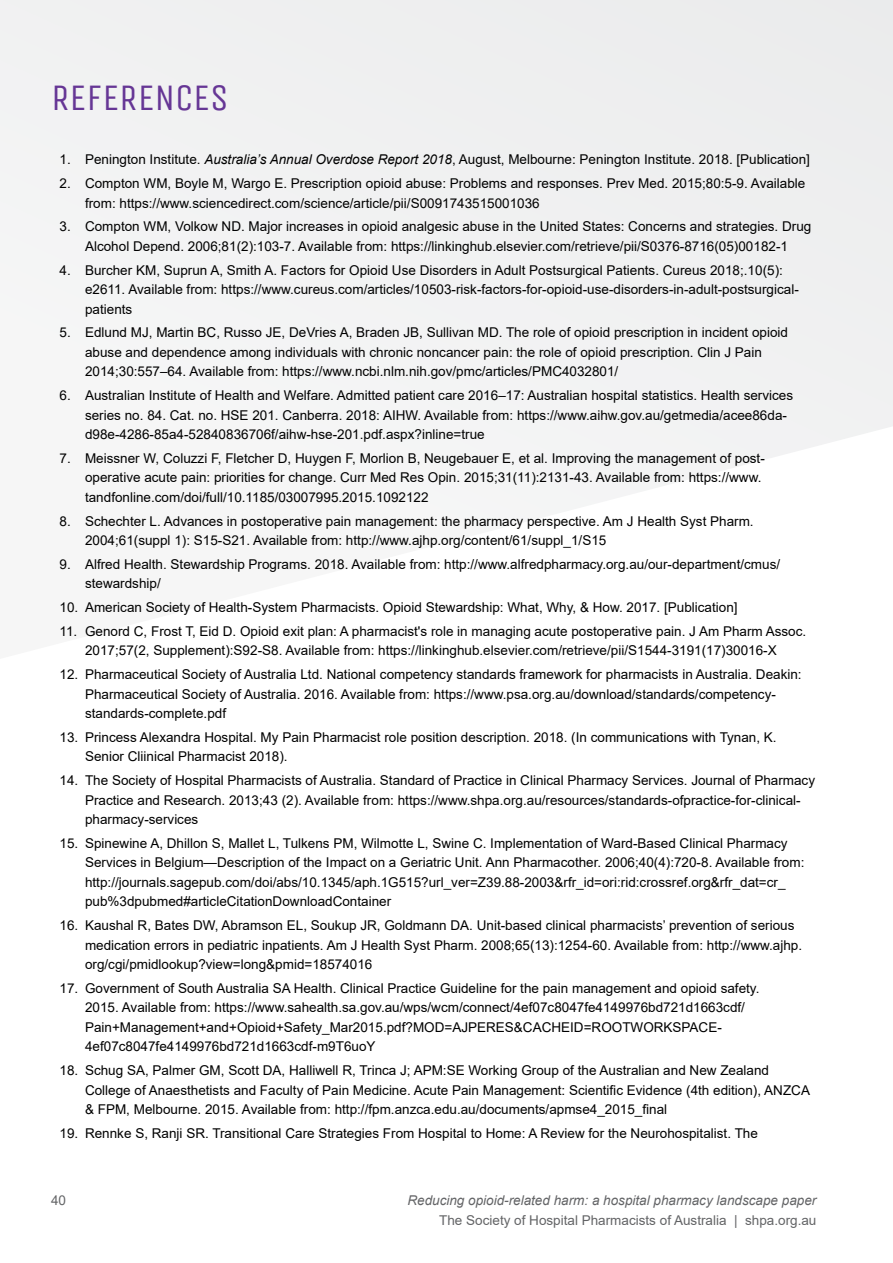
<style>
.page{position:relative;width:893px;height:1263px;background:#fff}
.page>*{position:absolute;margin:0;border:0;box-sizing:border-box;transform-origin:0 0}
.t1{font:37.5px "Unica One";letter-spacing:.005em;color:#663695}
.t2{font:13.5px/19.5px "Arial";color:#000}
.t3{font:italic 13.5px "Arial";color:#636466}
.t4{font:13.5px "Arial";color:#636466}
.s1{font-style:italic}
</style>
<div class="page">
<div style="left:0;top:0;width:893px;height:514px;background:#f1f2f2"></div>
<h1 class="t1" style="left:51px;top:76px;width:179px">REFERENCES</h1>
<p class="t2" style="left:60px;top:150px;width:752px">1. Penington Institute. <span class="s1">Australia’s Annual Overdose Report 2018</span>, August, Melbourne: Penington Institute. 2018. [Publication]</p>
<p class="t2" style="left:85px;top:174px;width:722px;text-indent:-26px">2. Compton WM, Boyle M, Wargo E. Prescription opioid abuse: Problems and responses. Prev Med. 2015;80:5-9. Available from: https://www.sciencedirect.com/science/article/pii/S0091743515001036</p>
<p class="t2" style="left:60px;top:217px;width:753px;text-align:center">3. Compton WM, Volkow ND. Major increases in opioid analgesic abuse in the United States: Concerns and strategies. Drug<br>Alcohol Depend. 2006;81(2):103-7. Available from: https://linkinghub.elsevier.com/retrieve/pii/S0376-8716(05)00182-1</p>
<p class="t2" style="left:85px;top:260px;width:715px;text-indent:-26px">4. Burcher KM, Suprun A, Smith A. Factors for Opioid Use Disorders in Adult Postsurgical Patients. Cureus 2018;.10(5): e2611. Available from: https://www.cureus.com/articles/10503-risk-factors-for-opioid-use-disorders-in-adult-postsurgical&shy;patients</p>
<p class="t2" style="left:85px;top:323px;width:705px;text-indent:-26px">5. Edlund MJ, Martin BC, Russo JE, DeVries A, Braden JB, Sullivan MD. The role of opioid prescription in incident opioid abuse and dependence among individuals with chronic noncancer pain: the role of opioid prescription. Clin J Pain<br>2014;30:557–64. Available from: https://www.ncbi.nlm.nih.gov/pmc/articles/PMC4032801/</p>
<p class="t2" style="left:85px;top:386px;width:710px;text-indent:-26px">6. Australian Institute of Health and Welfare. Admitted patient care 2016–17: Australian hospital statistics. Health services series no. 84. Cat. no. HSE 201. Canberra. 2018: AIHW. Available from: https://www.aihw.gov.au/getmedia/acee86da&shy;d98e-4286-85a4-52840836706f/aihw-hse-201.pdf.aspx?inline=true</p>
<p class="t2" style="left:85px;top:448px;width:681px;text-indent:-26px">7. Meissner W, Coluzzi F, Fletcher D, Huygen F, Morlion B, Neugebauer E, et al. Improving the management of post&shy;operative acute pain: priorities for change. Curr Med Res Opin. 2015;31(11):2131-43. Available from: https://www. tandfonline.com/doi/full/10.1185/03007995.2015.1092122</p>
<p class="t2" style="left:85px;top:511px;width:670px;text-indent:-26px">8. Schechter L. Advances in postoperative pain management: the pharmacy perspective. Am J Health Syst Pharm.<br>2004;61(suppl 1): S15-S21. Available from: http://www.ajhp.org/content/61/suppl_1/S15</p>
<p class="t2" style="left:85px;top:554px;width:697px;text-indent:-26px">9. Alfred Health. Stewardship Programs. 2018. Available from: http://www.alfredpharmacy.org.au/our-department/cmus/ stewardship/</p>
<p class="t2" style="left:60px;top:598px;width:680px">10. American Society of Health-System Pharmacists. Opioid Stewardship: What, Why, &amp; How. 2017. [Publication]</p>
<p class="t2" style="left:60px;top:621px;width:748px;text-align:center">11. Genord C, Frost T, Eid D. Opioid exit plan: A pharmacist's role in managing acute postoperative pain. J Am Pharm Assoc.<br>2017;57(2, Supplement):S92-S8. Available from: https://linkinghub.elsevier.com/retrieve/pii/S1544-3191(17)30016-X</p>
<p class="t2" style="left:85px;top:664px;width:718px;text-indent:-26px">12. Pharmaceutical Society of Australia Ltd. National competency standards framework for pharmacists in Australia. Deakin:<br>Pharmaceutical Society of Australia. 2016. Available from: https://www.psa.org.au/download/standards/competency&shy;standards-complete.pdf</p>
<p class="t2" style="left:85px;top:727px;width:693px;text-indent:-26px">13. Princess Alexandra Hospital. My Pain Pharmacist role position description. 2018. (In communications with Tynan, K.<br>Senior Cliinical Pharmacist 2018).</p>
<p class="t2" style="left:85px;top:770px;width:732px;text-indent:-26px">14. The Society of Hospital Pharmacists of Australia. Standard of Practice in Clinical Pharmacy Services. Journal of Pharmacy<br>Practice and Research. 2013;43 (2). Available from: https://www.shpa.org.au/resources/standards-ofpractice-for-clinical&shy;pharmacy-services</p>
<p class="t2" style="left:85px;top:833px;width:721px;text-indent:-26px">15. Spinewine A, Dhillon S, Mallet L, Tulkens PM, Wilmotte L, Swine C. Implementation of Ward-Based Clinical Pharmacy Services in Belgium—Description of the Impact on a Geriatric Unit. Ann Pharmacother. 2006;40(4):720-8. Available from: http://journals.sagepub.com/doi/abs/10.1345/aph.1G515?url_ver=Z39.88-2003&amp;rfr_id=ori:rid:crossref.org&amp;rfr_dat=cr_ pub%3dpubmed#articleCitationDownloadContainer</p>
<p class="t2" style="left:85px;top:915px;width:719px;text-indent:-26px">16. Kaushal R, Bates DW, Abramson EL, Soukup JR, Goldmann DA. Unit-based clinical pharmacists’ prevention of serious medication errors in pediatric inpatients. Am J Health Syst Pharm. 2008;65(13):1254-60. Available from: http://www.ajhp. org/cgi/pmidlookup?view=long&amp;pmid=18574016</p>
<p class="t2" style="left:85px;top:978px;width:676px;text-indent:-26px">17. Government of South Australia SA Health. Clinical Practice Guideline for the pain management and opioid safety.<br>2015. Available from: https://www.sahealth.sa.gov.au/wps/wcm/connect/4ef07c8047fe4149976bd721d1663cdf/ Pain+Management+and+Opioid+Safety_Mar2015.pdf?MOD=AJPERES&amp;CACHEID=ROOTWORKSPACE-4ef07c8047fe4149976bd721d1663cdf-m9T6uoY</p>
<p class="t2" style="left:85px;top:1060px;width:726px;text-indent:-26px">18. Schug SA, Palmer GM, Scott DA, Halliwell R, Trinca J; APM:SE Working Group of the Australian and New Zealand<br>College of Anaesthetists and Faculty of Pain Medicine. Acute Pain Management: Scientific Evidence (4th edition), ANZCA &amp; FPM, Melbourne. 2015. Available from: http://fpm.anzca.edu.au/documents/apmse4_2015_final</p>
<p class="t2" style="left:60px;top:1123px;width:700px">19. Rennke S, Ranji SR. Transitional Care Strategies From Hospital to Home: A Review for the Neurohospitalist. The</p>
<p class="t4" style="left:51px;top:1191px;width:17px">40</p>
<p class="t3" style="left:407px;top:1191px;width:410px">Reducing opioid-related harm: a hospital pharmacy landscape paper</p>
<p class="t4" style="left:439px;top:1210px;width:379px">The Society of Hospital Pharmacists of Australia | shpa.org.au</p>
</div>
